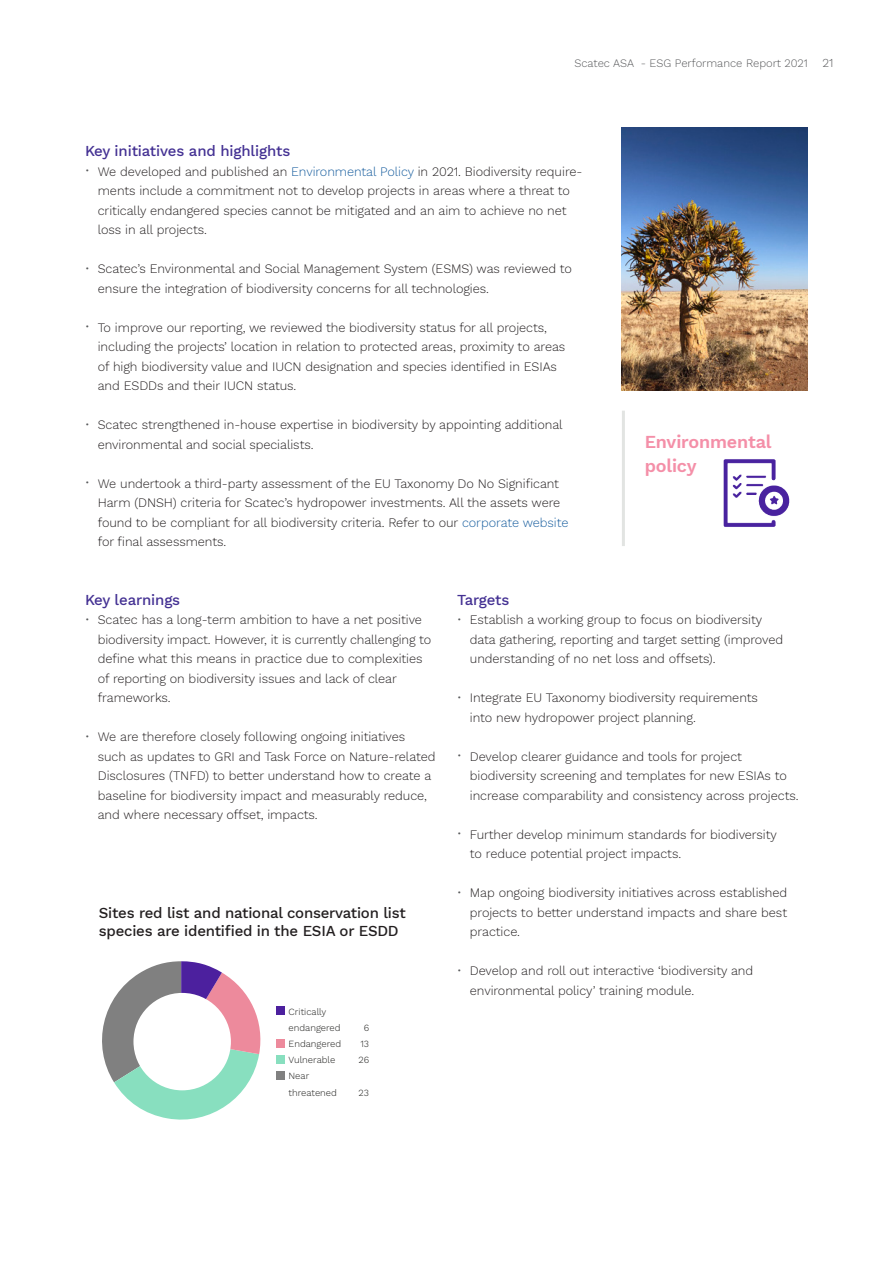
<style>
.page{position:relative;width:893px;height:1263px;background:#fff}
.page>*{position:absolute;margin:0;border:0;box-sizing:border-box;transform-origin:0 0}
.Ingress{font:600 18px/24px "Work Sans";letter-spacing:-.01em;color:#f48fa8}
.Tittel_nivå_1{font:500 15px/18px "Work Sans";letter-spacing:-.015em;color:#231f20}
.NOTER_Avsnittstittel{font:500 15px "Work Sans";letter-spacing:-.01em;color:#443193}
.t1{font:300 12.75px/19.5px "Work Sans";letter-spacing:-.005em;color:#231f20}
.t2{font:300 11.25px "Work Sans";color:#57585a}
.t3{font:300 9.45px/16.2px "Work Sans";color:#1d1d1b}
.s1{font-size:12px}
.s2{font-size:10.5px;color:#57585a}
.s3{color:#175d9e}
</style>
<div class="page">
<hr style="left:622px;top:411px;width:3px;height:135px;background:#e2e4e2">
<img style="left:723px;top:459px;width:67px;height:68px">
<div style="left:277px;top:1007px;width:8px;height:8px;background:#4c209e"></div>
<div style="left:277px;top:1039px;width:8px;height:8px;background:#ed8a9c"></div>
<div style="left:277px;top:1055px;width:8px;height:8px;background:#88dfbf"></div>
<svg style="left:102px;top:961px;width:159px;height:159px"></svg>
<div style="left:133px;top:993px;width:98px;height:97px;background:#fff;border-radius:50%"></div>
<div style="left:277px;top:1072px;width:8px;height:8px;background:#808080"></div>
<img style="left:622px;top:128px;width:186px;height:262px">
<p class="t2" style="left:574px;top:55px;width:260px">Scatec ASA - ESG Performance Report 2021 <span class="s1">21</span></p>
<p class="NOTER_Avsnittstittel" style="left:85px;top:140px;width:207px">Key initiatives and highlights</p>
<p class="t1" style="left:98px;top:161px;width:486px;text-indent:-13px"><span class="s2">•</span> We developed and published an <span class="s3">Environmental Policy</span> in 2021. Biodiversity require&shy;ments include a commitment not to develop projects in areas where a threat to critically endangered species cannot be mitigated and an aim to achieve no net loss in all projects.</p>
<p class="t1" style="left:98px;top:258px;width:476px;text-indent:-13px"><span class="s2">•</span> Scatec’s Environmental and Social Management System (ESMS) was reviewed to ensure the integration of biodiversity concerns for all technologies.</p>
<p class="t1" style="left:98px;top:317px;width:469px;text-indent:-13px"><span class="s2">•</span> To improve our reporting, we reviewed the biodiversity status for all projects, including the projects’ location in relation to protected areas, proximity to areas of high biodiversity value and IUCN designation and species identified in ESIAs and ESDDs and their IUCN status.</p>
<p class="t1" style="left:98px;top:414px;width:466px;text-indent:-13px"><span class="s2">•</span> Scatec strengthened in-house expertise in biodiversity by appointing additional environmental and social specialists.</p>
<p class="t1" style="left:98px;top:473px;width:472px;text-indent:-13px"><span class="s2">•</span> We undertook a third-party assessment of the EU Taxonomy Do No Significant Harm (DNSH) criteria for Scatec’s hydropower investments. All the assets were found to be compliant for all biodiversity criteria. Refer to our <span class="s3">corporate website </span>for final assessments.</p>
<p class="Ingress" style="left:645px;top:429px;width:128px">Environmental policy</p>
<p class="NOTER_Avsnittstittel" style="left:85px;top:588px;width:97px">Key learnings</p>
<p class="t1" style="left:98px;top:609px;width:335px;text-indent:-13px"><span class="s2">•</span> Scatec has a long-term ambition to have a net positive biodiversity impact. However, it is currently challenging to define what this means in practice due to complexities of reporting on biodiversity issues and lack of clear frameworks.</p>
<p class="t1" style="left:98px;top:726px;width:339px;text-indent:-13px"><span class="s2">•</span> We are therefore closely following ongoing initiatives such as updates to GRI and Task Force on Nature-related Disclosures (TNFD) to better understand how to create a baseline for biodiversity impact and measurably reduce, and where necessary offset, impacts.</p>
<p class="Tittel_nivå_1" style="left:99px;top:903px;width:308px">Sites red list and national conservation list species are identified in the ESIA or ESDD</p>
<p class="t3" style="left:289px;top:1004px;width:54px">Critically endangered<br>Endangered<br>Vulnerable<br>Near threatened</p>
<p class="t3" style="left:358px;top:1020px;width:12px;text-align:center">6<br>13<br>26</p>
<p class="t3" style="left:359px;top:1085px;width:12px">23</p>
<p class="NOTER_Avsnittstittel" style="left:457px;top:588px;width:54px">Targets</p>
<p class="t1" style="left:470px;top:609px;width:315px;text-indent:-13px"><span class="s2">•</span> Establish a working group to focus on biodiversity data gathering, reporting and target setting (improved understanding of no net loss and offsets).</p>
<p class="t1" style="left:470px;top:687px;width:290px;text-indent:-13px"><span class="s2">•</span> Integrate EU Taxonomy biodiversity requirements into new hydropower project planning.</p>
<p class="t1" style="left:470px;top:746px;width:330px;text-indent:-13px"><span class="s2">•</span> Develop clearer guidance and tools for project biodiversity screening and templates for new ESIAs to increase comparability and consistency across projects.</p>
<p class="t1" style="left:470px;top:824px;width:308px;text-indent:-13px"><span class="s2">•</span> Further develop minimum standards for biodiversity to reduce potential project impacts.</p>
<p class="t1" style="left:470px;top:882px;width:319px;text-align:justify;text-indent:-13px"><span class="s2">•</span> Map ongoing biodiversity initiatives across established projects to better understand impacts and share best practice.</p>
<p class="t1" style="left:470px;top:960px;width:285px;text-indent:-13px"><span class="s2">•</span> Develop and roll out interactive ‘biodiversity and environmental policy’ training module.</p>
</div>
